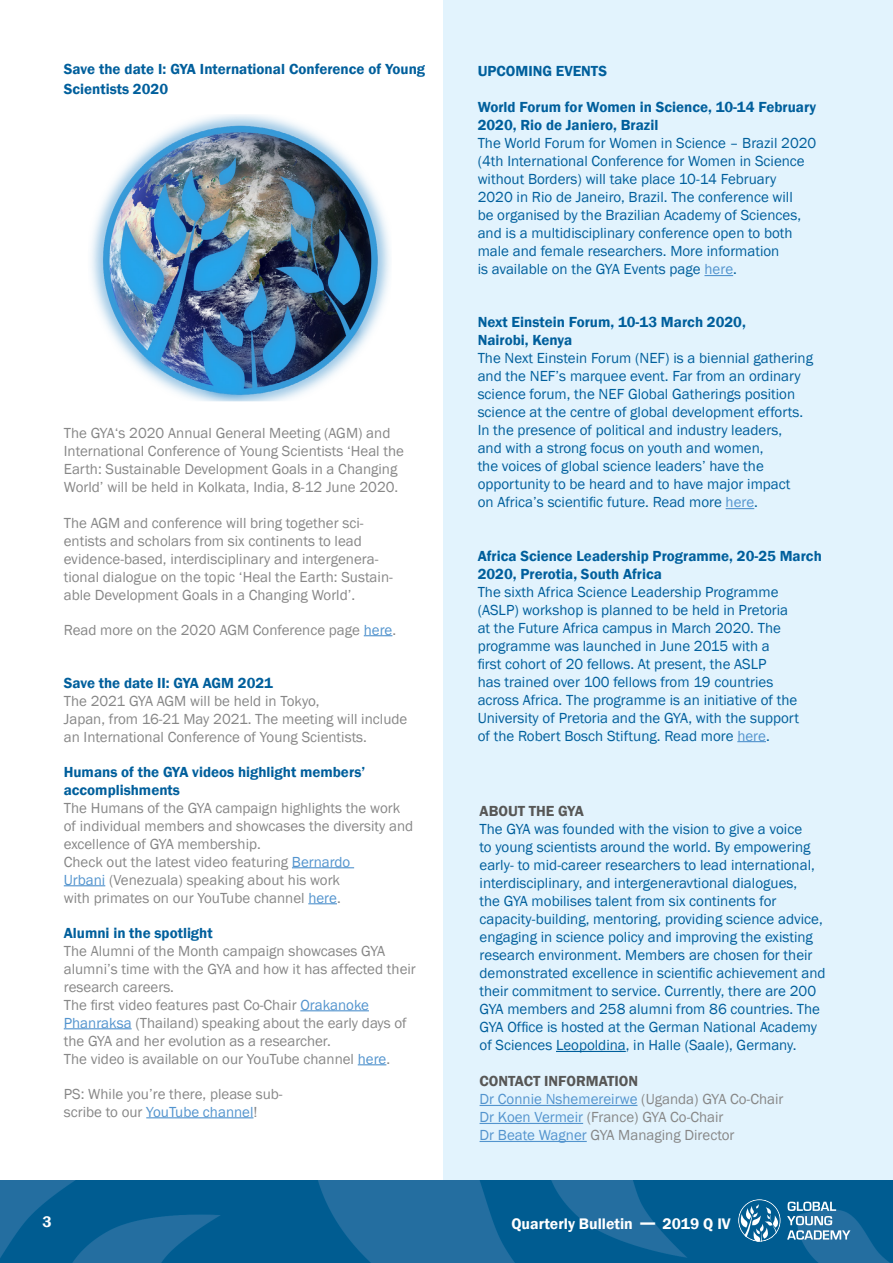
<style>
.page{position:relative;width:893px;height:1263px;background:#fff}
.page>*{position:absolute;margin:0;border:0;box-sizing:border-box;transform-origin:0 0}
.t1{font:600 15.75px "Franklin Gothic";color:#fff}
.t2{font:15px/18px "Franklin Gothic";color:#005f9c}
.t3{font:15px/18px "Franklin Gothic";color:#878787}
.t4{font:600 15px/18px "Franklin Gothic";color:#005f9c}
.t5{font:600 15px "Franklin Gothic";color:#575756}
.s1{color:#5394ce}
.s2{font-weight:600;color:#575756}
.s3{font-size:21px}
</style>
<div class="page">
<div style="left:444px;top:0;width:449px;height:1263px;background:#e2f3fd"></div>
<img style="left:0;top:1180px;width:893px;height:83px">
<svg style="left:738px;top:1199px;width:43px;height:43px;background:#3f84ac"></svg>
<svg style="left:787px;top:1201px;width:63px;height:38px;background:#5690b5"></svg>
<svg style="left:704px;top:275px;width:29px;height:1px"></svg>
<svg style="left:726px;top:508px;width:28px;height:1px"></svg>
<svg style="left:737px;top:741px;width:29px;height:1px"></svg>
<hr style="left:556px;top:1051px;width:70px;height:1px;background:#005f9c">
<hr style="left:480px;top:1105px;width:157px;height:1px;background:#5394ce">
<hr style="left:480px;top:1123px;width:103px;height:1px;background:#5394ce">
<hr style="left:480px;top:1141px;width:107px;height:1px;background:#5394ce">
<svg style="left:364px;top:635px;width:28px;height:1px"></svg>
<hr style="left:292px;top:867px;width:62px;height:1px;background:#5394ce">
<hr style="left:64px;top:885px;width:41px;height:1px;background:#5394ce">
<svg style="left:308px;top:903px;width:29px;height:1px"></svg>
<hr style="left:300px;top:1010px;width:69px;height:1px;background:#5394ce">
<hr style="left:64px;top:1028px;width:68px;height:1px;background:#5394ce">
<svg style="left:358px;top:1064px;width:28px;height:1px"></svg>
<hr style="left:146px;top:1117px;width:107px;height:1px;background:#5394ce">
<img style="left:91px;top:114px;width:299px;height:287px">
<p class="t4" style="left:64px;top:60px;width:363px;line-height:19.8px">Save the date I: GYA International Conference of Young<br>Scientists 2020</p>
<p class="t3" style="left:64px;top:424px;width:342px">The GYA‘s 2020 Annual General Meeting (AGM) and International Conference of Young Scientists ‘Heal the Earth: Sustainable Development Goals in a Changing World’ will be held in Kolkata, India, 8-12 June 2020.</p>
<p class="t3" style="left:64px;top:514px;width:331px">The AGM and conference will bring together sci&shy;entists and scholars from six continents to lead evidence-based, interdisciplinary and intergenera&shy;tional dialogue on the topic ‘Heal the Earth: Sustain&shy;able Development Goals in a Changing World’.</p>
<p class="t3" style="left:64px;top:621px;width:334px">Read more on the 2020 AGM Conference page <span class="s1">here</span>.</p>
<p class="t4" style="left:64px;top:674px;width:211px">Save the date II: GYA AGM 2021</p>
<p class="t3" style="left:64px;top:692px;width:345px">The 2021 GYA AGM will be held in Tokyo,<br>Japan, from 16-21 May 2021. The meeting will include an International Conference of Young Scientists.</p>
<p class="t4" style="left:64px;top:763px;width:303px">Humans of the GYA videos highlight members’ accomplishments</p>
<p class="t3" style="left:64px;top:799px;width:351px">The Humans of the GYA campaign highlights the work of individual members and showcases the diversity and excellence of GYA membership.<br>Check out the latest video featuring <span class="s1">Bernardo<br>Urbani</span> (Venezuala) speaking about his work<br>with primates on our YouTube channel <span class="s1">here</span>.</p>
<p class="t4" style="left:64px;top:924px;width:150px">Alumni in the spotlight</p>
<p class="t3" style="left:64px;top:942px;width:354px">The Alumni of the Month campaign showcases GYA alumni’s time with the GYA and how it has affected their research careers.<br>The first video features past Co-Chair <span class="s1">Orakanoke Phanraksa</span> (Thailand) speaking about the early days of the GYA and her evolution as a researcher.<br>The video is available on our YouTube channel <span class="s1">here</span>.</p>
<p class="t3" style="left:64px;top:1085px;width:220px">PS: While you’re there, please sub&shy;scribe to our <span class="s1">YouTube channel</span>!</p>
<p class="t4" style="left:478px;top:63px;width:131px">UPCOMING EVENTS</p>
<p class="t4" style="left:478px;top:99px;width:340px">World Forum for Women in Science, 10-14 February<br>2020, Rio de Janiero, Brazil</p>
<p class="t2" style="left:478px;top:135px;width:340px">The World Forum for Women in Science – Brazil 2020 (4th International Conference for Women in Science without Borders) will take place 10-14 February<br>2020 in Rio de Janeiro, Brazil. The conference will<br>be organised by the Brazilian Academy of Sciences, and is a multidisciplinary conference open to both male and female researchers. More information<br>is available on the GYA Events page <span class="s1">here</span>.</p>
<p class="t4" style="left:478px;top:314px;width:270px">Next Einstein Forum, 10-13 March 2020,<br>Nairobi, Kenya</p>
<p class="t2" style="left:478px;top:350px;width:337px">The Next Einstein Forum (NEF) is a biennial gathering and the NEF’s marquee event. Far from an ordinary science forum, the NEF Global Gatherings position science at the centre of global development efforts.<br>In the presence of political and industry leaders,<br>and with a strong focus on youth and women,<br>the voices of global science leaders’ have the opportunity to be heard and to have major impact<br>on Africa’s scientific future. Read more <span class="s1">here</span>.</p>
<p class="t4" style="left:478px;top:547px;width:346px">Africa Science Leadership Programme, 20-25 March<br>2020, Prerotia, South Africa</p>
<p class="t2" style="left:478px;top:583px;width:323px">The sixth Africa Science Leadership Programme (ASLP) workshop is planned to be held in Pretoria at the Future Africa campus in March 2020. The programme was launched in June 2015 with a<br>first cohort of 20 fellows. At present, the ASLP<br>has trained over 100 fellows from 19 countries across Africa. The programme is an initiative of the University of Pretoria and the GYA, with the support of the Robert Bosch Stiftung. Read more <span class="s1">here</span>.</p>
<p class="t5" style="left:480px;top:802px;width:106px">ABOUT THE GYA</p>
<p class="t2" style="left:480px;top:821px;width:348px">The GYA was founded with the vision to give a voice<br>to young scientists around the world. By empowering early- to mid-career researchers to lead international, interdisciplinary, and intergeneravtional dialogues,<br>the GYA mobilises talent from six continents for capacity-building, mentoring, providing science advice, engaging in science policy and improving the existing research environment. Members are chosen for their demonstrated excellence in scientific achievement and their commitment to service. Currently, there are 200<br>GYA members and 258 alumni from 86 countries. The GYA Office is hosted at the German National Academy of Sciences Leopoldina, in Halle (Saale), Germany.</p>
<p class="t3" style="left:480px;top:1073px;width:305px"><span class="s2">CONTACT INFORMATION<br></span><span class="s1">Dr Connie Nshemereirwe</span> (Uganda) GYA Co-Chair <span class="s1">Dr Koen Vermeir</span> (France) GYA Co-Chair<br><span class="s1">Dr Beate Wagner</span> GYA Managing Director</p>
<p class="t1" style="left:43px;top:1212px;width:11px">3</p>
<p class="t1" style="left:511px;top:1214px;width:221px">Quarterly Bulletin <span class="s3">—</span> 2019 Q IV</p>
</div>
